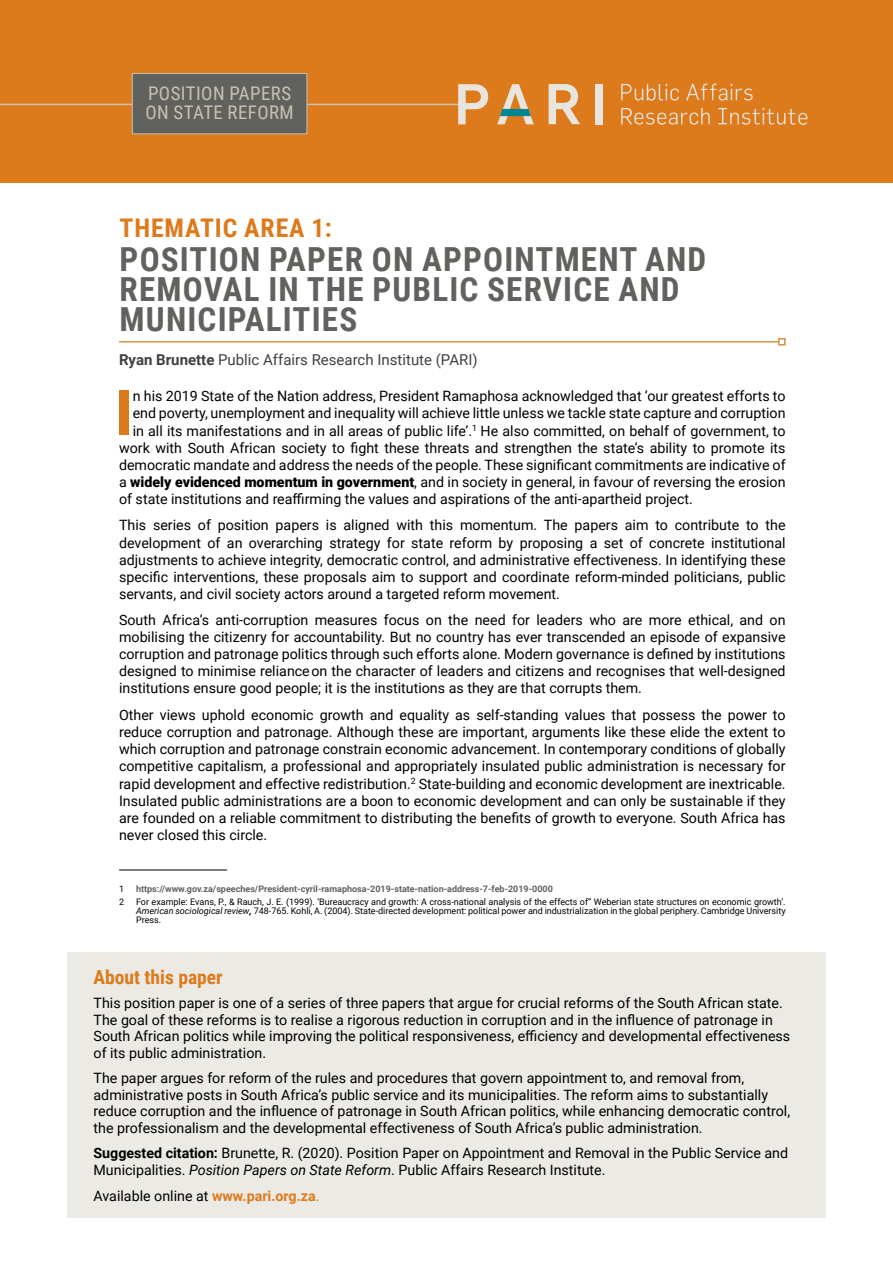
<style>
.page{position:relative;width:893px;height:1263px;background:#fff}
.page>*{position:absolute;margin:0;border:0;box-sizing:border-box;transform-origin:0 0}
.t1{font:700 62.4px "Roboto";color:#dd7a1c}
.t2{font:700 33.15px/29.8px "Roboto Condensed";letter-spacing:.035em;color:#61615e}
.t3{font:700 25.65px "Roboto Condensed";letter-spacing:.035em;color:#dd7a1c}
.t4{font:700 19.5px "Roboto Condensed";color:#dd7a1c}
.t5{font:18.75px/19.5px "Roboto Condensed";letter-spacing:.025em;color:#c9c2b3}
.t6{font:15px "Roboto";color:#414042}
.t7{font:14.25px/17.1px "Roboto";color:#000;text-align:justify}
.t8{font:9px/9px "Roboto";color:#000;text-align:justify}
.t9{font:700 9px "Roboto";color:#61615e}
.s1{font-weight:700}
.s2{font-weight:900}
.s3{font-style:italic}
.s4{font-weight:900;font-style:italic}
.s5{font-weight:700;color:#dd7a1c}
.s6{color:#dd7a1c}
</style>
<div class="page">
<div style="left:0;top:0;width:893px;height:183px;background:#dd7a1c"></div>
<hr style="left:119px;top:341px;width:660px;height:1px;background:#d69049">
<div style="left:778px;top:338px;width:8px;height:7px;border:2px solid #d69049"></div>
<hr style="left:0;top:104px;width:459px;height:1px;background:#c9c2b3">
<div style="left:132px;top:73px;width:175px;height:61px;background:#61615e"></div>
<div style="left:132px;top:73px;width:175px;height:61px;border:1px solid #c9c2b3"></div>
<hr style="left:119px;top:870px;width:108px;height:1px;background:#000">
<div style="left:67px;top:952px;width:759px;height:266px;background:#eceae5"></div>
<svg style="left:621px;top:84px;width:58px;height:17px"></svg>
<svg style="left:686px;top:84px;width:67px;height:17px"></svg>
<svg style="left:621px;top:108px;width:89px;height:17px"></svg>
<svg style="left:458px;top:84px;width:30px;height:40px"></svg>
<svg style="left:549px;top:84px;width:31px;height:40px"></svg>
<svg style="left:497px;top:84px;width:37px;height:40px"></svg>
<div style="left:596px;top:84px;width:7px;height:40px;background:#e8e4de"></div>
<svg style="left:718px;top:108px;width:89px;height:17px"></svg>
<h3 class="t5" style="left:145px;top:83px;width:150px">POSITION PAPERS<br>ON STATE REFORM</h3>
<h3 class="t3" style="left:120px;top:210px;width:214px">THEMATIC AREA 1:</h3>
<h2 class="t2" style="left:120px;top:243px;width:588px">POSITION PAPER ON APPOINTMENT AND<br>REMOVAL IN THE PUBLIC SERVICE AND<br>MUNICIPALITIES</h2>
<p class="t6" style="left:119px;top:349px;width:360px"><span class="s1">Ryan Brunette</span> Public Affairs Research Institute (PARI)</p>
<h1 class="t1" style="left:115px;top:369px;width:20px">I</h1>
<p class="t7" style="left:133px;top:387px;width:654px">n his 2019 State of the Nation address, President Ramaphosa acknowledged that ‘our greatest efforts to</p>
<p class="t7" style="left:133px;top:404px;width:654px">end poverty, unemployment and inequality will achieve little unless we tackle state capture and corruption</p>
<p class="t7" style="left:133px;top:422px;width:654px">in all its manifestations and in all areas of public life’.<sup>1</sup> He also committed, on behalf of government, to</p>
<p class="t7" style="left:119px;top:439px;width:668px">work with South African society to fight these threats and strengthen the state’s ability to promote its</p>
<p class="t7" style="left:119px;top:456px;width:668px">democratic mandate and address the needs of the people. These significant commitments are indicative of</p>
<p class="t7" style="left:119px;top:473px;width:668px">a <span class="s2">widely evidenced momentum in government</span>, and in society in general, in favour of reversing the erosion</p>
<p class="t7" style="left:119px;top:490px;width:575px">of state institutions and reaffirming the values and aspirations of the anti-apartheid project.</p>
<p class="t7" style="left:119px;top:516px;width:668px">This series of position papers is aligned with this momentum. The papers aim to contribute to the development of an overarching strategy for state reform by proposing a set of concrete institutional adjustments to achieve integrity, democratic control, and administrative effectiveness. In identifying these specific interventions, these proposals aim to support and coordinate reform-minded politicians, public servants, and civil society actors around a targeted reform movement.</p>
<p class="t7" style="left:119px;top:611px;width:668px">South Africa’s anti-corruption measures focus on the need for leaders who are more ethical, and on mobilising the citizenry for accountability. But no country has ever transcended an episode of expansive corruption and patronage politics through such efforts alone. Modern governance is defined by institutions designed to minimise reliance on the character of leaders and citizens and recognises that well-designed institutions ensure good people; it is the institutions as they are that corrupts them.</p>
<p class="t7" style="left:119px;top:705px;width:668px">Other views uphold economic growth and equality as self-standing values that possess the power to reduce corruption and patronage. Although these are important, arguments like these elide the extent to which corruption and patronage constrain economic advancement. In contemporary conditions of globally competitive capitalism, a professional and appropriately insulated public administration is necessary for rapid development and effective redistribution.<sup>2</sup> State-building and economic development are inextricable.<br>Insulated public administrations are a boon to economic development and can only be sustainable if they are founded on a reliable commitment to distributing the benefits of growth to everyone. South Africa has never closed this circle.</p>
<p class="t8" style="left:119px;top:884px;width:7px">1</p>
<p class="t9" style="left:136px;top:882px;width:418px">https://www.gov.za/speeches/President-cyril-ramaphosa-2019-state-nation-address-7-feb-2019-0000</p>
<p class="t8" style="left:119px;top:897px;width:7px">2</p>
<p class="t8" style="left:136px;top:897px;width:651px">For example: Evans, P., &amp; Rauch, J. E. (1999). ‘Bureaucracy and growth: A cross-national analysis of the effects of” Weberian state structures on economic growth’.<br><span class="s3">American sociological review</span><span class="s4">,</span> 748-765. Kohli, A. (2004). State-directed development: political power and industrialization in the global periphery. Cambridge University Press.</p>
<h3 class="t4" style="left:94px;top:963px;width:131px">About this paper</h3>
<p class="t7" style="left:94px;top:994px;width:698px;line-height:16.5px;text-align:left">This position paper is one of a series of three papers that argue for crucial reforms of the South African state.<br>The goal of these reforms is to realise a rigorous reduction in corruption and in the influence of patronage in South African politics while improving the political responsiveness, efficiency and developmental effectiveness of its public administration.</p>
<p class="t7" style="left:94px;top:1069px;width:698px;line-height:16.5px;text-align:left">The paper argues for reform of the rules and procedures that govern appointment to, and removal from, administrative posts in South Africa’s public service and its municipalities. The reform aims to substantially reduce corruption and the influence of patronage in South African politics, while enhancing democratic control, the professionalism and the developmental effectiveness of South Africa’s public administration.</p>
<p class="t7" style="left:94px;top:1144px;width:696px"><span class="s1">Suggested citation:</span> Brunette, R. (2020). Position Paper on Appointment and Removal in the Public Service and<br>Municipalities. <span class="s3">Position Papers on State Reform</span>. Public Affairs Research Institute.</p>
<p class="t7" style="left:94px;top:1187px;width:227px">Available online at <span class="s5">www.pari.org.za</span><span class="s6">.</span></p>
</div>
